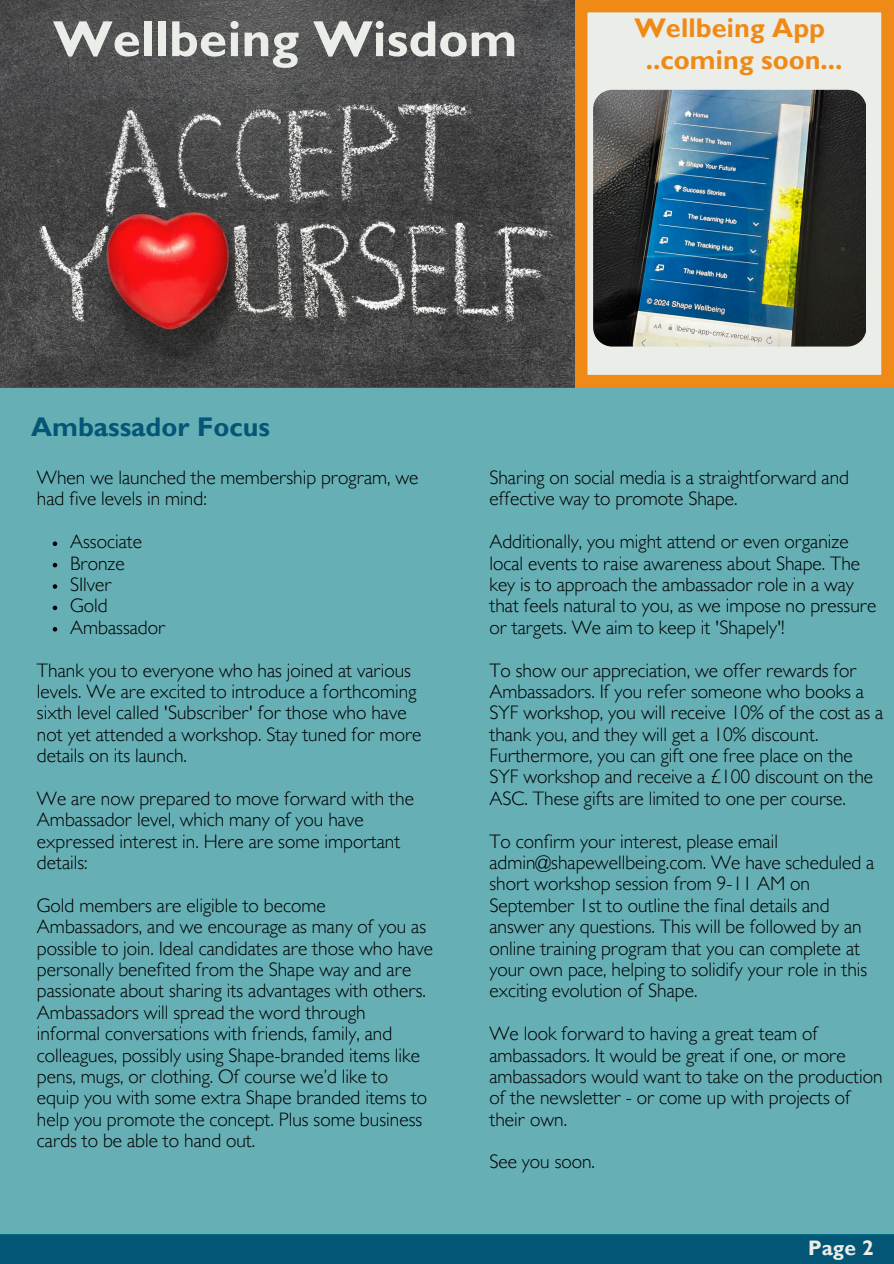
<style>
.page{position:relative;width:894px;height:1264px;background:#fff}
.page>*{position:absolute;margin:0;border:0;box-sizing:border-box;transform-origin:0 0}
.t1{font:700 51px "Gill Sans MT Std";color:#ebede8}
.t2{font:700 27px "Gill Sans MT Std";color:#ef8a17}
.t3{font:700 27px "Gill Sans MT Std";color:#045676}
.t4{font:700 21px "Gill Sans MT Std";color:#ebede8}
.t5{font:300 19.5px/21.3px "Gill Sans MT Std";color:#000}
</style>
<div class="page">
<div style="left:0;top:1234px;width:893px;height:29px;background:#045676"></div>
<img style="left:0;top:0;width:575px;height:387px">
<div style="left:0;top:387px;width:893px;height:847px;background:#66afb5"></div>
<svg style="left:53px;top:541px;width:4px;height:5px"></svg>
<svg style="left:53px;top:563px;width:4px;height:4px"></svg>
<svg style="left:53px;top:584px;width:4px;height:4px"></svg>
<svg style="left:53px;top:605px;width:4px;height:5px"></svg>
<svg style="left:53px;top:627px;width:4px;height:4px"></svg>
<svg style="left:575px;top:0;width:318px;height:387px;background:#8e9083"></svg>
<p class="t1" style="left:53px;top:21px;width:465px">Wellbeing Wisdom</p>
<p class="t2" style="left:634px;top:19px;width:192px">Wellbeing App</p>
<p class="t2" style="left:645px;top:50px;width:198px">..coming soon...</p>
<p class="t3" style="left:31px;top:417px;width:240px">Ambassador Focus</p>
<p class="t5" style="left:37px;top:470px;width:383px">When we launched the membership program, we had five levels in mind:</p>
<h1 class="t5" style="left:70px;top:534px;width:73px">Associate</h1>
<h2 class="t5" style="left:70px;top:555px;width:56px">Bronze</h2>
<p class="t5" style="left:70px;top:577px;width:43px">SIlver</p>
<h2 class="t5" style="left:70px;top:598px;width:39px">Gold</h2>
<h2 class="t5" style="left:70px;top:619px;width:97px">Ambassador</h2>
<p class="t5" style="left:37px;top:662px;width:386px">Thank you to everyone who has joined at various levels. We are excited to introduce a forthcoming sixth level called 'Subscriber' for those who have not yet attended a workshop. Stay tuned for more details on its launch.</p>
<p class="t5" style="left:37px;top:790px;width:378px">We are now prepared to move forward with the Ambassador level, which many of you have expressed interest in. Here are some important details:</p>
<p class="t5" style="left:37px;top:897px;width:397px">Gold members are eligible to become Ambassadors, and we encourage as many of you as possible to join. Ideal candidates are those who have personally benefited from the Shape way and are passionate about sharing its advantages with others.<br>Ambassadors will spread the word through informal conversations with friends, family, and colleagues, possibly using Shape-branded items like pens, mugs, or clothing. Of course we’d like to equip you with some extra Shape branded items to help you promote the concept. Plus some business cards to be able to hand out.</p>
<p class="t5" style="left:489px;top:470px;width:361px">Sharing on social media is a straightforward and effective way to promote Shape.</p>
<p class="t5" style="left:489px;top:534px;width:388px">Additionally, you might attend or even organize local events to raise awareness about Shape. The key is to approach the ambassador role in a way that feels natural to you, as we impose no pressure or targets. We aim to keep it 'Shapely'!</p>
<p class="t5" style="left:489px;top:662px;width:395px">To show our appreciation, we offer rewards for Ambassadors. If you refer someone who books a SYF workshop, you will receive 10% of the cost as a thank you, and they will get a 10% discount.<br>Furthermore, you can gift one free place on the SYF workshop and receive a £100 discount on the ASC. These gifts are limited to one per course.</p>
<p class="t5" style="left:489px;top:833px;width:386px">To confirm your interest, please email admin@shapewellbeing.com. We have scheduled a short workshop session from 9-11 AM on September 1st to outline the final details and answer any questions. This will be followed by an online training program that you can complete at your own pace, helping to solidify your role in this exciting evolution of Shape.</p>
<p class="t5" style="left:489px;top:1025px;width:394px">We look forward to having a great team of ambassadors. It would be great if one, or more ambassadors would want to take on the production of the newsletter - or come up with projects of their own.</p>
<p class="t5" style="left:489px;top:1154px;width:107px">See you soon.</p>
<p class="t4" style="left:807px;top:1240px;width:67px">Page 2</p>
</div>
